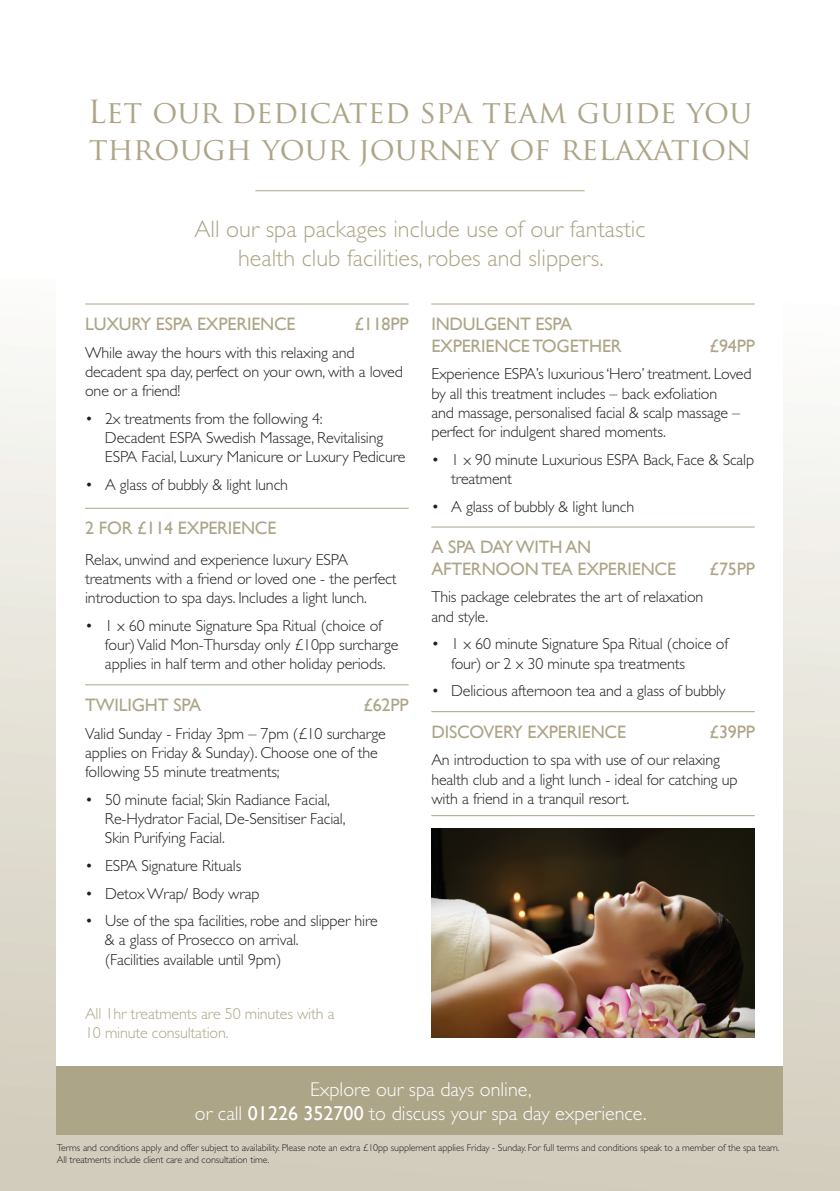
<style>
.page{position:relative;width:840px;height:1191px;background:#fff}
.page>*{position:absolute;margin:0;border:0;box-sizing:border-box;transform-origin:0 0}
.t1{font:31px/37.2px "Trajan Pro";color:#ada588}
.t2{font:300 24px/28.8px "Gill Sans";color:#ada588;text-align:center}
.t3{font:300 20px/24px "Gill Sans";color:#fff;text-align:center}
.t4{font:18px/21.6px "Gill Sans";letter-spacing:-.01em;color:#ada588}
.t5{font:300 16px/19.2px "Gill Sans";letter-spacing:-.01em;color:#231f20}
.t6{font:300 16px/19.2px "Gill Sans";letter-spacing:-.01em;color:#ada588}
.t7{font:300 10px/12px "Gill Sans";letter-spacing:-.01em;color:#231f20}
.s1{font-weight:400}
</style>
<div class="page">
<div style="left:0;top:279px;width:839px;height:912px;background:linear-gradient(to bottom,#fdfdfc,#d1cbb9)"></div>
<div style="left:57px;top:57px;width:725px;height:1077px;background:#fff"></div>
<div style="left:57px;top:1066px;width:725px;height:68px;background:#ada588"></div>
<hr style="left:255px;top:190px;width:329px;height:1px;background:#ada588">
<hr style="left:85px;top:303px;width:323px;height:1px;background:#ada588">
<hr style="left:85px;top:508px;width:323px;height:1px;background:#ada588">
<hr style="left:85px;top:684px;width:323px;height:1px;background:#ada588">
<hr style="left:431px;top:303px;width:323px;height:1px;background:#ada588">
<hr style="left:431px;top:526px;width:323px;height:1px;background:#ada588">
<hr style="left:431px;top:711px;width:323px;height:1px;background:#ada588">
<hr style="left:431px;top:815px;width:323px;height:1px;background:#ada588">
<img style="left:431px;top:828px;width:323px;height:209px">
<h1 class="t1" style="left:88px;top:92px;width:665px">Let our dedicated spa team guide you through your journey of relaxation</h1>
<h2 class="t2" style="left:194px;top:215px;width:452px">All our spa packages include use of our fantastic health club facilities, robes and slippers.</h2>
<p class="t4" style="left:85px;top:313px;width:212px">LUXURY ESPA EXPERIENCE</p>
<p class="t4" style="left:354px;top:313px;width:56px">£118PP</p>
<p class="t5" style="left:85px;top:343px;width:319px">While away the hours with this relaxing and decadent spa day, perfect on your own, with a loved one or a friend!</p>
<p class="t5" style="left:105px;top:409px;width:302px;text-indent:-20px">• 2x treatments from the following 4:<br>Decadent ESPA Swedish Massage, Revitalising<br>ESPA Facial, Luxury Manicure or Luxury Pedicure</p>
<p class="t5" style="left:85px;top:475px;width:204px">• A glass of bubbly &amp; light lunch</p>
<p class="t4" style="left:85px;top:518px;width:193px">2 FOR £114 EXPERIENCE</p>
<p class="t5" style="left:85px;top:550px;width:313px">Relax, unwind and experience luxury ESPA treatments with a friend or loved one - the perfect introduction to spa days. Includes a light lunch.</p>
<p class="t5" style="left:105px;top:616px;width:295px;text-indent:-20px">• 1 x 60 minute Signature Spa Ritual (choice of four) Valid Mon-Thursday only £10pp surcharge applies in half term and other holiday periods.</p>
<p class="t4" style="left:85px;top:694px;width:117px">TWILIGHT SPA</p>
<p class="t4" style="left:363px;top:694px;width:47px">£62PP</p>
<p class="t5" style="left:85px;top:724px;width:302px">Valid Sunday - Friday 3pm – 7pm (£10 surcharge applies on Friday &amp; Sunday). Choose one of the following 55 minute treatments;</p>
<p class="t5" style="left:105px;top:790px;width:242px;text-indent:-20px">• 50 minute facial; Skin Radiance Facial,<br>Re-Hydrator Facial, De-Sensitiser Facial,<br>Skin Purifying Facial.</p>
<p class="t5" style="left:85px;top:856px;width:158px">• ESPA Signature Rituals</p>
<p class="t5" style="left:85px;top:883px;width:176px">• Detox Wrap/ Body wrap</p>
<p class="t5" style="left:105px;top:911px;width:274px;text-indent:-20px">• Use of the spa facilities, robe and slipper hire &amp; a glass of Prosecco on arrival.<br>(Facilities available until 9pm)</p>
<p class="t6" style="left:85px;top:1004px;width:251px">All 1hr treatments are 50 minutes with a<br>10 minute consultation.</p>
<p class="t4" style="left:431px;top:313px;width:192px">INDULGENT ESPA<br>EXPERIENCE TOGETHER</p>
<p class="t4" style="left:709px;top:335px;width:47px">£94PP</p>
<p class="t5" style="left:431px;top:364px;width:321px">Experience ESPA’s luxurious ‘Hero’ treatment. Loved by all this treatment includes – back exfoliation<br>and massage, personalised facial &amp; scalp massage – perfect for indulgent shared moments.</p>
<p class="t5" style="left:451px;top:450px;width:304px;text-indent:-20px">• 1 x 90 minute Luxurious ESPA Back, Face &amp; Scalp treatment</p>
<p class="t5" style="left:431px;top:497px;width:204px">• A glass of bubbly &amp; light lunch</p>
<p class="t4" style="left:431px;top:536px;width:246px">A SPA DAY WITH AN<br>AFTERNOON TEA EXPERIENCE</p>
<p class="t4" style="left:709px;top:558px;width:47px">£75PP</p>
<p class="t5" style="left:431px;top:587px;width:273px">This package celebrates the art of relaxation and style.</p>
<p class="t5" style="left:451px;top:634px;width:278px;text-indent:-20px">• 1 x 60 minute Signature Spa Ritual (choice of four) or 2 x 30 minute spa treatments</p>
<p class="t5" style="left:431px;top:681px;width:295px">• Delicious afternoon tea and a glass of bubbly</p>
<p class="t4" style="left:431px;top:721px;width:196px">DISCOVERY EXPERIENCE</p>
<p class="t4" style="left:709px;top:721px;width:47px">£39PP</p>
<p class="t5" style="left:431px;top:750px;width:308px">An introduction to spa with use of our relaxing health club and a light lunch - ideal for catching up with a friend in a tranquil resort.</p>
<p class="t3" style="left:195px;top:1077px;width:453px">Explore our spa days online,<br>or call <span class="s1">01226 352700</span> to discuss your spa day experience.</p>
<p class="t7" style="left:57px;top:1141px;width:724px">Terms and conditions apply and offer subject to availability. Please note an extra £10pp supplement applies Friday - Sunday. For full terms and conditions speak to a member of the spa team.<br>All treatments include client care and consultation time.</p>
</div>
